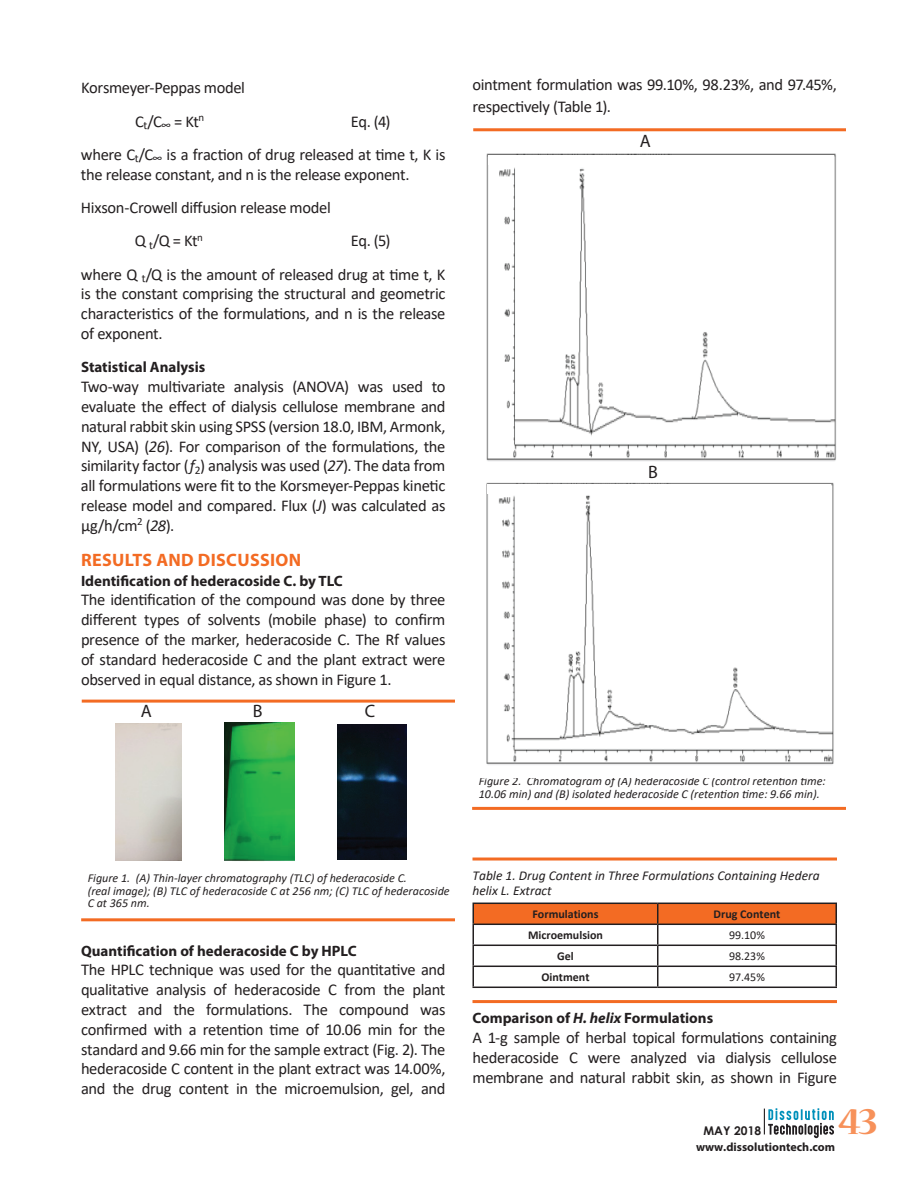
<style>
.page{position:relative;width:918px;height:1188px;background:#fff}
.page>*{position:absolute;margin:0;border:0;box-sizing:border-box;transform-origin:0 0}
.t1{font:700 42px "Nueva Std";color:#f7915a}
.t2{font:700 18px "Myriad Pro";letter-spacing:.02em;color:#f36b23}
.t3{font:18px "Myriad Pro";color:#231f20}
.t4{font:16.5px/19.8px "Calibri";letter-spacing:-.02em;color:#231f20;text-align:justify}
.t5{font:700 15px "Myriad Pro";color:#231f20}
.t6{font:italic 13.5px/15px "Calibri";color:#231f20}
.t7{font:italic 12.15px/12.9px "Calibri";color:#231f20}
.t8{font:700 12px "Calibri";color:#231f20}
.t9{font:700 12px "Myriad Pro";color:#231f20}
.t10{font:12px "Calibri";color:#231f20}
.t11{font:700 12px "Century Gothic";color:#231f20}
.s1{font-style:italic}
</style>
<div class="page">
<svg style="left:764px;top:1108px;width:70px;height:30px"></svg>
<hr style="left:472px;top:903px;width:186px;height:1px;background:#231f20">
<hr style="left:472px;top:904px;width:2px;height:20px;background:#231f20">
<hr style="left:472px;top:924px;width:186px;height:1px;background:#231f20">
<hr style="left:472px;top:925px;width:2px;height:20px;background:#231f20">
<hr style="left:472px;top:945px;width:186px;height:1px;background:#231f20">
<hr style="left:472px;top:946px;width:2px;height:20px;background:#231f20">
<hr style="left:472px;top:966px;width:186px;height:1px;background:#231f20">
<hr style="left:472px;top:967px;width:2px;height:20px;background:#231f20">
<svg style="left:473px;top:903px;width:364px;height:84px"></svg>
<hr style="left:472px;top:987px;width:186px;height:1px;background:#231f20">
<hr style="left:658px;top:987px;width:179px;height:1px;background:#231f20">
<hr style="left:82px;top:700px;width:372px;height:3px;background:#f36b23">
<hr style="left:81px;top:918px;width:373px;height:3px;background:#f36b23">
<img style="left:225px;top:723px;width:69px;height:138px">
<img style="left:338px;top:724px;width:69px;height:136px">
<hr style="left:472px;top:858px;width:365px;height:3px;background:#f36b23">
<hr style="left:473px;top:128px;width:373px;height:3px;background:#f36b23">
<hr style="left:472px;top:807px;width:374px;height:3px;background:#f36b23">
<img style="left:486px;top:153px;width:350px;height:308px">
<img style="left:486px;top:482px;width:348px;height:283px">
<div style="left:488px;top:155px;width:346px;height:10px;background:#fff"></div>
<div style="left:488px;top:484px;width:343px;height:10px;background:#fff"></div>
<hr style="left:472px;top:1000px;width:365px;height:3px;background:#f36b23">
<p class="t4" style="left:135px;top:71px;width:112px;line-height:33.3px;text-indent:-54px">Korsmeyer-Peppas model<br>C<sub>t</sub>/C<sub>∞</sub> = Kt<sup>n</sup></p>
<p class="t4" style="left:81px;top:104px;width:366px;line-height:33.3px;text-indent:270px">Eq. (4)<br>where C<sub>t</sub>/C<sub>∞</sub> is a fraction of drug released at time t, K is</p>
<p class="t4" style="left:81px;top:164px;width:330px">the release constant, and n is the release exponent.</p>
<p class="t4" style="left:81px;top:197px;width:251px">Hixson-Crowell diffusion release model</p>
<p class="t4" style="left:135px;top:231px;width:69px">Q <sub>t</sub>/Q = Kt<sup>n</sup></p>
<p class="t4" style="left:81px;top:224px;width:366px;line-height:33.3px;text-indent:270px">Eq. (5)<br>where Q <sub>t</sub>/Q is the amount of released drug at time t, K</p>
<p class="t4" style="left:81px;top:284px;width:366px">is the constant comprising the structural and geometric characteristics of the formulations, and n is the release of exponent.</p>
<p class="t5" style="left:81px;top:358px;width:126px">Statistical Analysis</p>
<p class="t4" style="left:81px;top:376px;width:366px">Two-way multivariate analysis (ANOVA) was used to evaluate the effect of dialysis cellulose membrane and natural rabbit skin using SPSS (version 18.0, IBM, Armonk, NY, USA) (<span class="s1">26</span>). For comparison of the formulations, the similarity factor (<span class="s1">ƒ</span><sub>2</sub>) analysis was used (<span class="s1">27</span>). The data from all formulations were fit to the Korsmeyer-Peppas kinetic release model and compared. Flux (<span class="s1">J</span>) was calculated as µg/h/cm<sup>2</sup> (<span class="s1">28</span>).</p>
<p class="t2" style="left:81px;top:548px;width:222px">RESULTS AND DISCUSSION</p>
<p class="t5" style="left:81px;top:571px;width:263px">Identification of hederacoside C. by TLC</p>
<p class="t4" style="left:81px;top:590px;width:366px">The identification of the compound was done by three different types of solvents (mobile phase) to confirm presence of the marker, hederacoside C. The Rf values of standard hederacoside C and the plant extract were observed in equal distance, as shown in Figure 1.</p>
<p class="t3" style="left:141px;top:700px;width:13px">A</p>
<p class="t3" style="left:253px;top:700px;width:11px">B</p>
<p class="t3" style="left:365px;top:700px;width:12px">C</p>
<p class="t4" style="left:472px;top:73px;width:366px;line-height:21.6px">ointment formulation was 99.10%, 98.23%, and 97.45%, respectively (Table 1).</p>
<p class="t3" style="left:640px;top:129px;width:13px">A</p>
<p class="t3" style="left:648px;top:461px;width:11px">B</p>
<p class="t7" style="left:479px;top:774px;width:349px">Figure 2. Chromatogram of (A) hederacoside C (control retention time:<br>10.06 min) and (B) isolated hederacoside C (retention time: 9.66 min).</p>
<p class="t7" style="left:88px;top:871px;width:364px">Figure 1. (A) Thin-layer chromatography (TLC) of hederacoside C.<br>(real image); (B) TLC of hederacoside C at 256 nm; (C) TLC of hederacoside<br>C at 365 nm.</p>
<p class="t5" style="left:81px;top:941px;width:277px">Quantification of hederacoside C by HPLC</p>
<p class="t4" style="left:81px;top:960px;width:366px">The HPLC technique was used for the quantitative and qualitative analysis of hederacoside C from the plant extract and the formulations. The compound was confirmed with a retention time of 10.06 min for the standard and 9.66 min for the sample extract (Fig. 2). The hederacoside C content in the plant extract was 14.00%, and the drug content in the microemulsion, gel, and</p>
<p class="t6" style="left:472px;top:867px;width:349px">Table 1. Drug Content in Three Formulations Containing Hedera helix L. Extract</p>
<p class="t8" style="left:532px;top:906px;width:68px">Formulations</p>
<p class="t8" style="left:714px;top:906px;width:68px">Drug Content</p>
<p class="t8" style="left:528px;top:927px;width:76px">Microemulsion</p>
<p class="t10" style="left:729px;top:927px;width:37px">99.10%</p>
<p class="t8" style="left:557px;top:948px;width:18px">Gel</p>
<p class="t10" style="left:729px;top:948px;width:37px">98.23%</p>
<p class="t8" style="left:541px;top:969px;width:50px">Ointment</p>
<p class="t10" style="left:729px;top:969px;width:37px">97.45%</p>
<p class="t5" style="left:472px;top:1009px;width:242px">Comparison of <span class="s1">H. helix</span> Formulations</p>
<p class="t4" style="left:472px;top:1027px;width:366px">A 1-g sample of herbal topical formulations containing hederacoside C were analyzed via dialysis cellulose membrane and natural rabbit skin, as shown in Figure</p>
<p class="t11" style="left:703px;top:1121px;width:59px">MAY 2018</p>
<h1 class="t1" style="left:838px;top:1102px;width:41px">43</h1>
<p class="t9" style="left:696px;top:1139px;width:141px">www.dissolutiontech.com</p>
</div>
